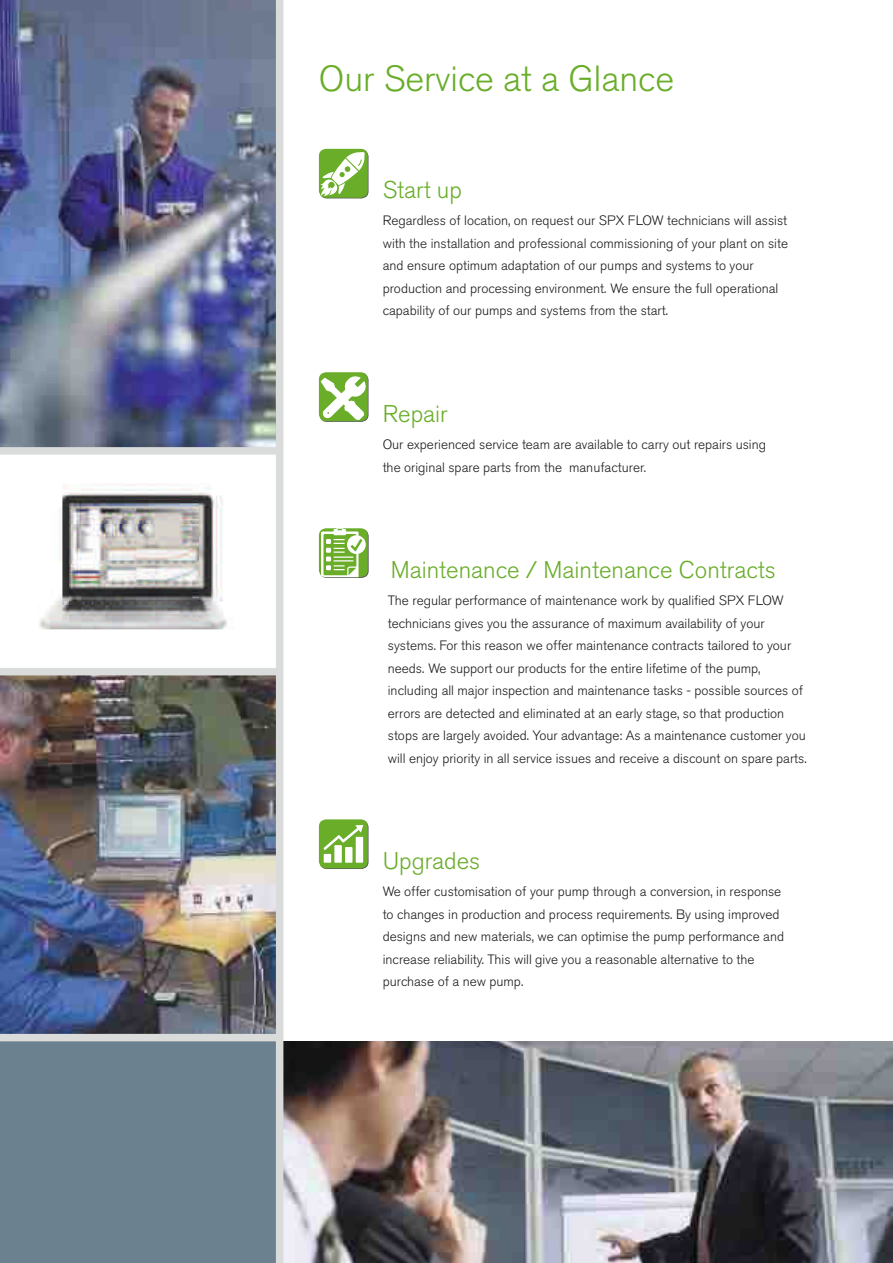
<style>
.page{position:relative;width:893px;height:1263px;background:#fff}
.page>*{position:absolute;margin:0;border:0;box-sizing:border-box;transform-origin:0 0}
.t1{font:300 36px "Akzidenz Grotesk Pro";color:#69ad29}
.t2{font:300 24px "Akzidenz Grotesk Pro";color:#69ad29}
.t3{font:300 13.5px/22.5px "Akzidenz Grotesk Pro";color:#1c1c1c}
</style>
<div class="page">
<img style="left:283px;top:1041px;width:610px;height:222px">
<svg style="left:320px;top:373px;width:49px;height:49px"></svg>
<div style="left:319px;top:372px;width:49px;height:49px;background:#69ad29;border-radius:7px"></div>
<svg style="left:320px;top:376px;width:47px;height:45px"></svg>
<svg style="left:320px;top:529px;width:49px;height:49px"></svg>
<div style="left:319px;top:528px;width:49px;height:49px;background:#69ad29;border-radius:7px"></div>
<svg style="left:321px;top:528px;width:45px;height:49px"></svg>
<div style="left:319px;top:149px;width:49px;height:49px;background:#69ad29;border-radius:7px"></div>
<svg style="left:320px;top:150px;width:46px;height:46px"></svg>
<svg style="left:320px;top:820px;width:49px;height:49px"></svg>
<div style="left:319px;top:819px;width:49px;height:49px;background:#69ad29;border-radius:7px"></div>
<div style="left:356px;top:837px;width:7px;height:26px;background:#fff"></div>
<div style="left:334px;top:845px;width:8px;height:18px;background:#fff"></div>
<div style="left:345px;top:847px;width:7px;height:16px;background:#fff"></div>
<div style="left:324px;top:854px;width:7px;height:9px;background:#fff"></div>
<svg style="left:323px;top:825px;width:40px;height:25px"></svg>
<div style="left:0;top:1041px;width:276px;height:222px;background:#6c8190"></div>
<img style="left:0;top:0;width:276px;height:447px">
<img style="left:0;top:675px;width:276px;height:359px">
<img style="left:39px;top:485px;width:189px;height:145px">
<div style="left:0;top:447px;width:277px;height:8px;background:#dadbdb"></div>
<div style="left:276px;top:0;width:7px;height:1263px;background:#dadbdb"></div>
<div style="left:0;top:668px;width:281px;height:7px;background:#dadbdb"></div>
<div style="left:0;top:1034px;width:282px;height:7px;background:#dadbdb"></div>
<h1 class="t1" style="left:319px;top:55px;width:357px">Our Service at a Glance</h1>
<h2 class="t2" style="left:383px;top:174px;width:81px">Start up</h2>
<p class="t3" style="left:383px;top:209px;width:407px">Regardless of location, on request our SPX FLOW technicians will assist with the installation and professional commissioning of your plant on site and ensure optimum adaptation of our pumps and systems to your production and processing environment. We ensure the full operational capability of our pumps and systems from the start.</p>
<h2 class="t2" style="left:383px;top:398px;width:67px">Repair</h2>
<p class="t3" style="left:383px;top:433px;width:385px">Our experienced service team are available to carry out repairs using the original spare parts from the manufacturer.</p>
<h2 class="t2" style="left:391px;top:554px;width:387px">Maintenance / Maintenance Contracts</h2>
<p class="t3" style="left:388px;top:589px;width:420px">The regular performance of maintenance work by qualified SPX FLOW technicians gives you the assurance of maximum availability of your systems. For this reason we offer maintenance contracts tailored to your needs. We support our products for the entire lifetime of the pump, including all major inspection and maintenance tasks - possible sources of errors are detected and eliminated at an early stage, so that production stops are largely avoided. Your advantage: As a maintenance customer you will enjoy priority in all service issues and receive a discount on spare parts.</p>
<h2 class="t2" style="left:383px;top:845px;width:99px">Upgrades</h2>
<p class="t3" style="left:383px;top:880px;width:403px">We offer customisation of your pump through a conversion, in response to changes in production and process requirements. By using improved designs and new materials, we can optimise the pump performance and increase reliability. This will give you a reasonable alternative to the purchase of a new pump.</p>
</div>
